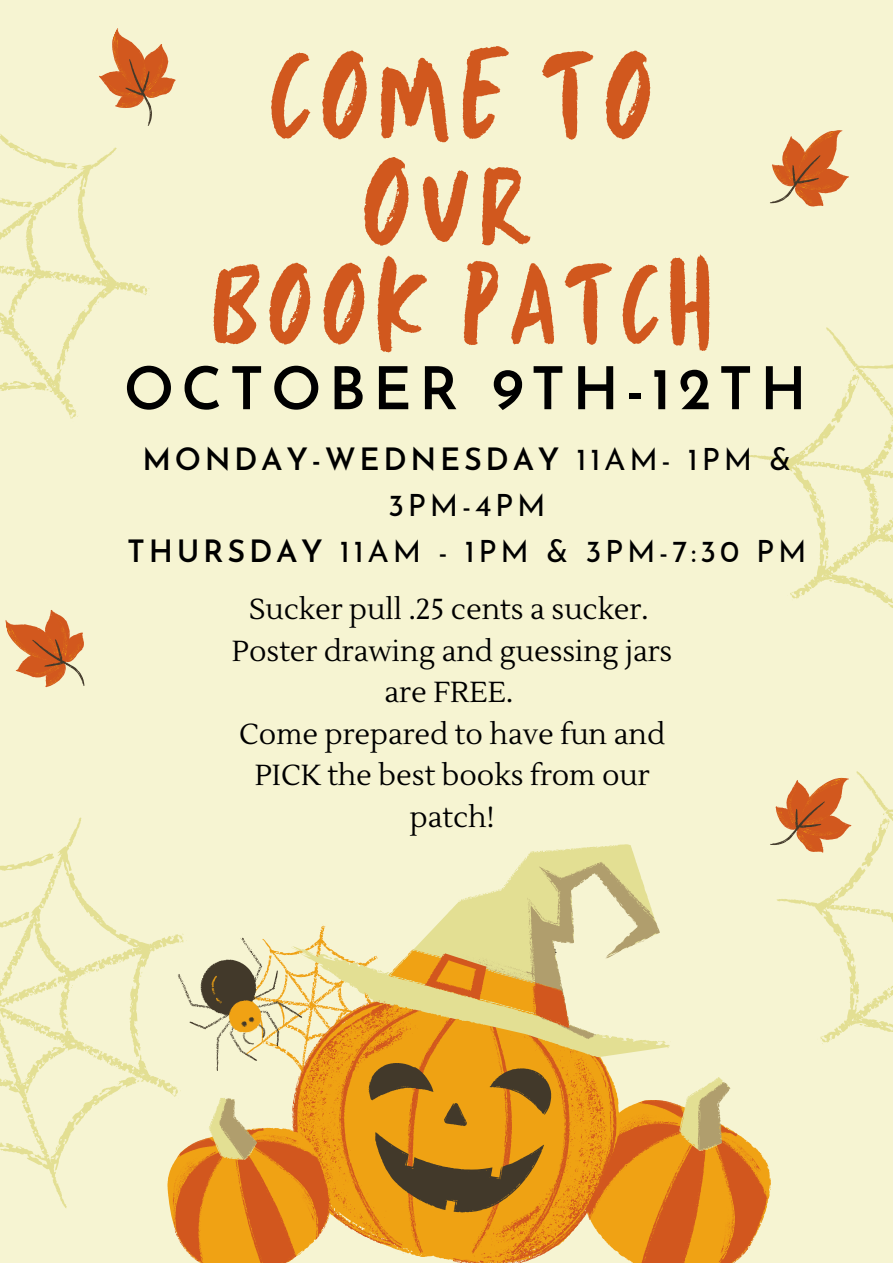
<style>
.page{position:relative;width:893px;height:1263px;background:#f6f4d2}
.page>*{position:absolute;margin:0;border:0;box-sizing:border-box;transform-origin:0 0}
.t1{font:125.62px/106.4px "TC Milo Regular";letter-spacing:.07em;color:#d1581e;text-align:center}
.t2{font:115.88px "TC Milo Regular";letter-spacing:.07em;color:#d1581e}
.t3{font:600 59.1px "Josefin Sans";letter-spacing:.12em;color:#000}
.t4{font:600 30.67px/46.1px "Josefin Sans";letter-spacing:.12em;color:#000;text-align:center}
.t5{font:30.67px "Josefin Sans";letter-spacing:.12em;color:#000}
.t6{font:28.88px/41.5px "Lustria";color:#000;text-align:center}
.s1{font-weight:400}
.s2{font-weight:600}
</style>
<div class="page">
<svg style="left:746px;top:327px;width:147px;height:281px"></svg>
<svg style="left:456px;top:844px;width:194px;height:61px"></svg>
<svg style="left:178px;top:905px;width:593px;height:358px"></svg>
<svg style="left:0;top:817px;width:223px;height:420px"></svg>
<svg style="left:0;top:134px;width:150px;height:285px"></svg>
<svg style="left:5px;top:610px;width:80px;height:78px"></svg>
<svg style="left:770px;top:130px;width:79px;height:77px"></svg>
<svg style="left:99px;top:28px;width:77px;height:98px"></svg>
<svg style="left:711px;top:771px;width:182px;height:417px"></svg>
<p class="t1" style="left:269px;top:43px;width:385px">COME TO<br>OUR</p>
<p class="t2" style="left:211px;top:227px;width:502px">BOOK PATCH</p>
<p class="t3" style="left:124px;top:365px;width:684px">OCTOBER 9TH-12TH</p>
<p class="t4" style="left:142px;top:439px;width:650px">MONDAY-WEDNESDAY <span class="s1">11AM- 1PM &amp;<br>3PM-4PM</span></p>
<p class="t5" style="left:127px;top:539px;width:681px"><span class="s2">THURSDAY</span> 11AM - 1PM &amp; 3PM-7:30 PM</p>
<p class="t6" style="left:249px;top:589px;width:401px">Sucker pull .25 cents a sucker.</p>
<p class="t6" style="left:232px;top:631px;width:442px">Poster drawing and guessing jars are FREE.</p>
<p class="t6" style="left:239px;top:714px;width:427px">Come prepared to have fun and<br>PICK the best books from our patch!</p>
</div>
